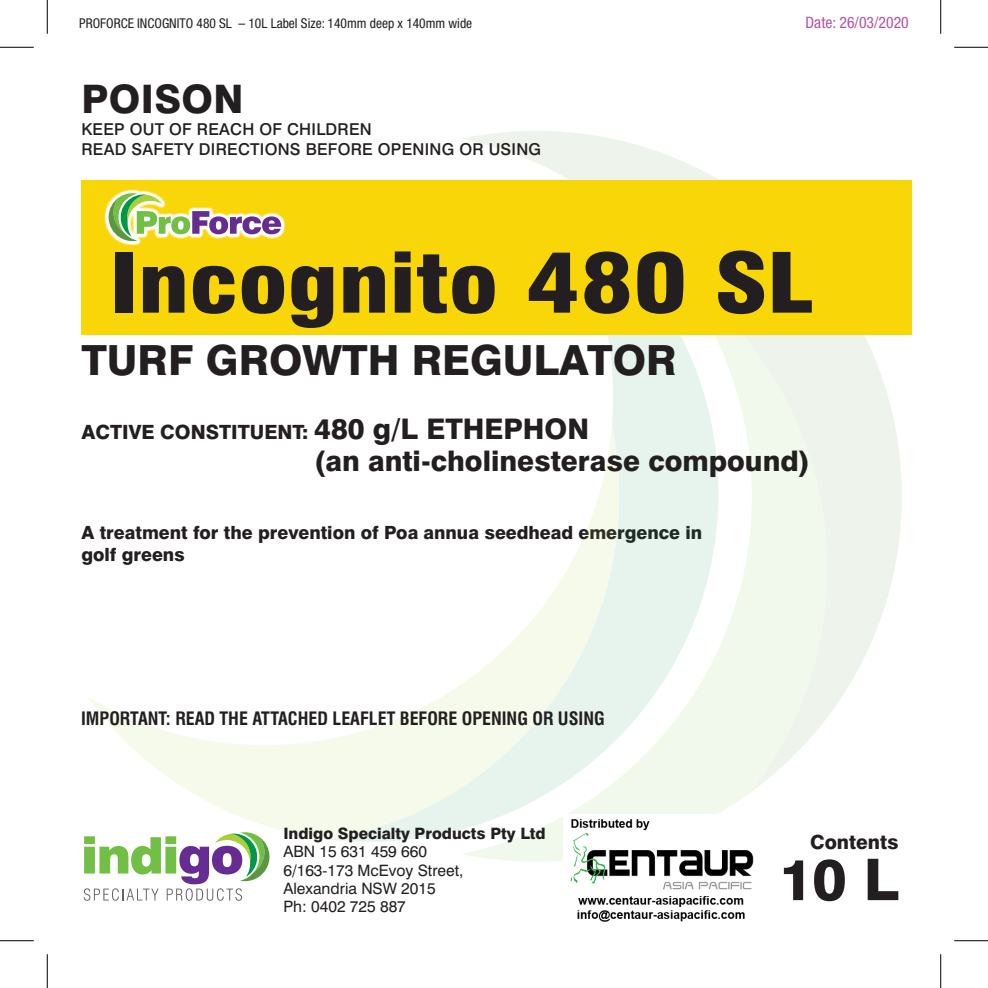
<style>
.page{position:relative;width:988px;height:988px;background:#fff}
.page>*{position:absolute;margin:0;border:0;box-sizing:border-box;transform-origin:0 0}
.t1{font:900 condensed 80.77px "Swiss 721 BT";letter-spacing:-.005em;color:#231f20;scale:1.25 1}
.t2{font:800 57.38px "Swiss 721 BT";color:#231f20}
.t3{font:800 41.62px "Swiss 721 BT";color:#231f20}
.t4{font:800 39.38px "Swiss 721 BT";letter-spacing:.01em;color:#231f20}
.t5{font:800 28.35px "Swiss 721 BT";color:#231f20}
.t6{font:800 19.57px "Swiss 721 BT";color:#231f20}
.t7{font:800 18.22px/22.7px "Swiss 721 BT";color:#231f20}
.t8{font:700 condensed 18px "Swiss 721 BT";color:#231f20}
.t9{font:500 16.43px/19.6px "Swiss 721 BT";letter-spacing:.015em;color:#231f20}
.t10{font:15.75px/18.2px "Swiss 721 BT";color:#231f20}
.t11{font:800 15.75px "Swiss 721 BT";color:#231f20}
.t12{font:condensed 15.75px "Helvetica Neue";color:#b9519f}
.t13{font:condensed 13.5px "Helvetica Neue";color:#231f20}
.s1{font-size:28.35px}
</style>
<div class="page">
<svg style="left:463px;top:131px;width:438px;height:662px;fill:#f1f8ec"></svg>
<svg style="left:88px;top:697px;width:240px;height:142px"></svg>
<svg style="left:328px;top:335px;width:407px;height:517px"></svg>
<svg style="left:84px;top:832px;width:185px;height:68px"></svg>
<div style="left:81px;top:180px;width:830px;height:155px;background:#f9d607"></div>
<svg style="left:104px;top:189px;width:181px;height:56px"></svg>
<svg style="left:109px;top:193px;width:172px;height:48px"></svg>
<hr style="left:0;top:47px;width:34px;height:1px;background:#000">
<hr style="left:954px;top:47px;width:33px;height:1px;background:#000">
<hr style="left:0;top:940px;width:34px;height:1px;background:#000">
<hr style="left:954px;top:940px;width:33px;height:1px;background:#000">
<hr style="left:47px;top:0;width:1px;height:34px;background:#000">
<hr style="left:47px;top:954px;width:1px;height:33px;background:#000">
<hr style="left:940px;top:0;width:1px;height:34px;background:#000">
<hr style="left:940px;top:954px;width:1px;height:33px;background:#000">
<img style="left:563px;top:814px;width:191px;height:108px">
<p class="t13" style="left:79px;top:15px;width:394px">PROFORCE INCOGNITO 480 SL – 10L Label Size: 140mm deep x 140mm wide</p>
<p class="t12" style="left:805px;top:13px;width:105px">Date: 26/03/2020</p>
<h3 class="t4" style="left:81px;top:75px;width:164px">POISON</h3>
<p class="t9" style="left:81px;top:119px;width:461px">KEEP OUT OF REACH OF CHILDREN<br>READ SAFETY DIRECTIONS BEFORE OPENING OR USING</p>
<h1 class="t1" style="left:109px;top:235px;width:565px">Incognito 480 SL</h1>
<h3 class="t3" style="left:81px;top:335px;width:597px">TURF GROWTH REGULATOR</h3>
<p class="t6" style="left:81px;top:419px;width:509px">ACTIVE CONSTITUENT: <span class="s1">480 g/L ETHEPHON</span></p>
<h3 class="t5" style="left:314px;top:444px;width:497px">(an anti-cholinesterase compound)</h3>
<p class="t7" style="left:81px;top:520px;width:622px">A treatment for the prevention of Poa annua seedhead emergence in golf greens</p>
<p class="t8" style="left:81px;top:707px;width:525px">IMPORTANT: READ THE ATTACHED LEAFLET BEFORE OPENING OR USING</p>
<p class="t11" style="left:283px;top:823px;width:264px">Indigo Specialty Products Pty Ltd</p>
<p class="t10" style="left:283px;top:842px;width:181px">ABN 15 631 459 660<br>6/163-173 McEvoy Street,<br>Alexandria NSW 2015<br>Ph: 0402 725 887</p>
<p class="t6" style="left:810px;top:830px;width:90px">Contents</p>
<h2 class="t2" style="left:778px;top:844px;width:122px">10 L</h2>
</div>
